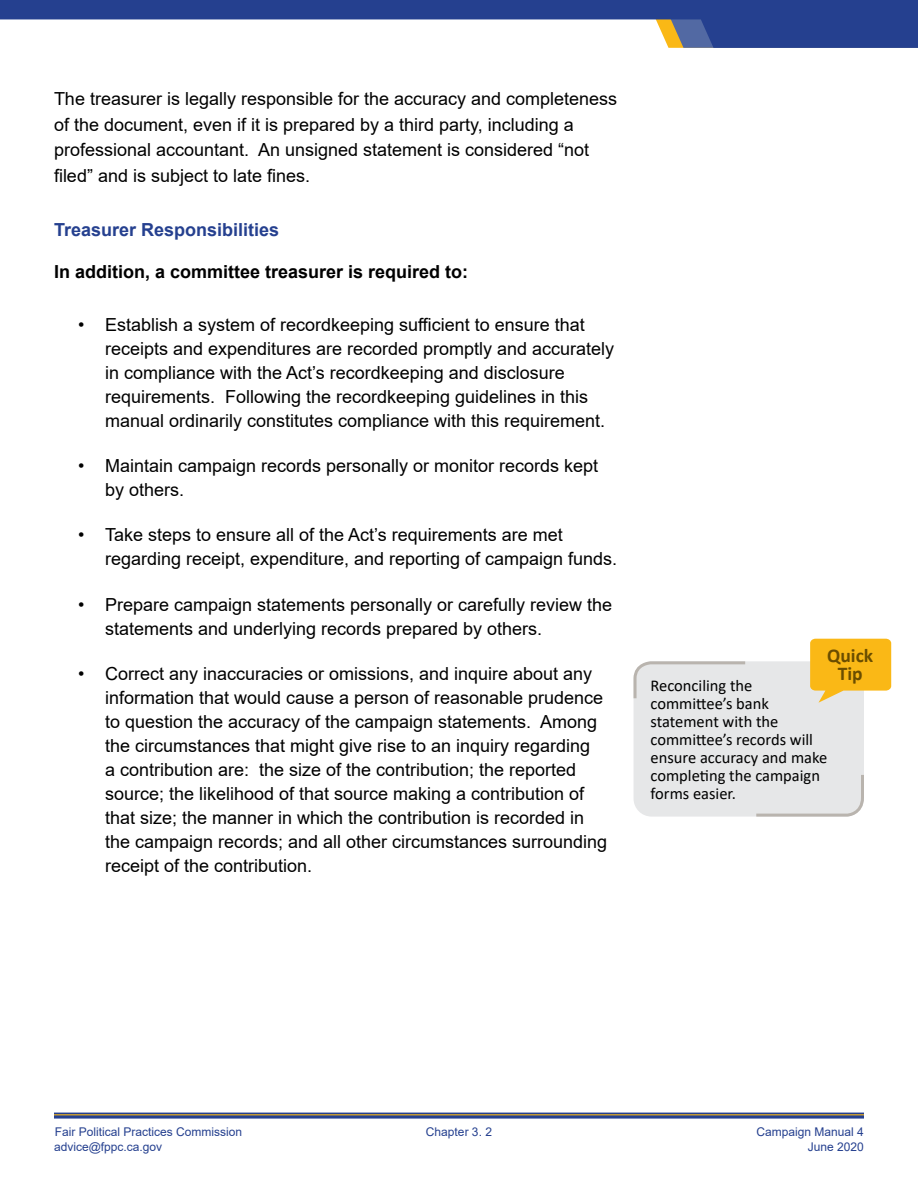
<style>
.page{position:relative;width:918px;height:1188px;background:#fff}
.page>*{position:absolute;margin:0;border:0;box-sizing:border-box;transform-origin:0 0}
.Quick_Tip_Icon{font:700 19.5px "Calibri";color:#6a4d00}
.Main_Paragraph{font:18px/24px "Arial";color:#000}
.Main_Paragraph-2{font:700 18px "Arial";color:#000}
.t1{font:700 18px "Arial";color:#25408f}
.Example___Quick_Tip{font:16.5px/18px "Calibri";color:#000}
.t2{font:12px/15px "Arial";color:#25408f}
</style>
<div class="page">
<svg style="left:54px;top:1113px;width:810px;height:6px;background:#47598f"></svg>
<hr style="left:54px;top:1114px;width:810px;height:1px;background:#fab816">
<svg style="left:0;top:0;width:918px;height:48px;fill:#25408f"></svg>
<div style="left:634px;top:661px;width:230px;height:156px;background:#e6e7e8;border-radius:18px"></div>
<svg style="left:633px;top:661px;width:113px;height:40px"></svg>
<svg style="left:756px;top:775px;width:108px;height:42px"></svg>
<svg style="left:810px;top:639px;width:81px;height:64px"></svg>
<p class="Main_Paragraph" style="left:54px;top:86px;width:565px;line-height:25.5px">The treasurer is legally responsible for the accuracy and completeness of the document, even if it is prepared by a third party, including a professional accountant. An unsigned statement is considered “not filed” and is subject to late fines.</p>
<h2 class="t1" style="left:54px;top:217px;width:227px">Treasurer Responsibilities</h2>
<p class="Main_Paragraph-2" style="left:54px;top:259px;width:416px">In addition, a committee treasurer is required to:</p>
<p class="Main_Paragraph" style="left:105px;top:312px;width:511px;text-indent:-27px">• Establish a system of recordkeeping sufficient to ensure that receipts and expenditures are recorded promptly and accurately in compliance with the Act’s recordkeeping and disclosure requirements. Following the recordkeeping guidelines in this manual ordinarily constitutes compliance with this requirement.</p>
<p class="Main_Paragraph" style="left:105px;top:454px;width:495px;text-indent:-27px">• Maintain campaign records personally or monitor records kept by others.</p>
<p class="Main_Paragraph" style="left:105px;top:523px;width:514px;text-indent:-27px">• Take steps to ensure all of the Act’s requirements are met regarding receipt, expenditure, and reporting of campaign funds.</p>
<p class="Main_Paragraph" style="left:105px;top:592px;width:509px;text-indent:-27px">• Prepare campaign statements personally or carefully review the statements and underlying records prepared by others.</p>
<p class="Main_Paragraph" style="left:105px;top:661px;width:504px;text-indent:-27px">• Correct any inaccuracies or omissions, and inquire about any information that would cause a person of reasonable prudence to question the accuracy of the campaign statements. Among the circumstances that might give rise to an inquiry regarding<br>a contribution are: the size of the contribution; the reported source; the likelihood of that source making a contribution of that size; the manner in which the contribution is recorded in the campaign records; and all other circumstances surrounding receipt of the contribution.</p>
<p class="Quick_Tip_Icon" style="left:827px;top:642px;width:48px">Quick</p>
<p class="Quick_Tip_Icon" style="left:838px;top:660px;width:26px">Tip</p>
<p class="Example___Quick_Tip" style="left:651px;top:676px;width:178px">Reconciling the committee’s bank statement with the committee’s records will ensure accuracy and make completing the campaign forms easier.</p>
<p class="t2" style="left:54px;top:1124px;width:190px">Fair Political Practices Commission advice@fppc.ca.gov</p>
<p class="t2" style="left:426px;top:1124px;width:68px">Chapter 3. 2</p>
<p class="t2" style="left:757px;top:1124px;width:109px;text-align:right">Campaign Manual 4<br>June 2020</p>
</div>
